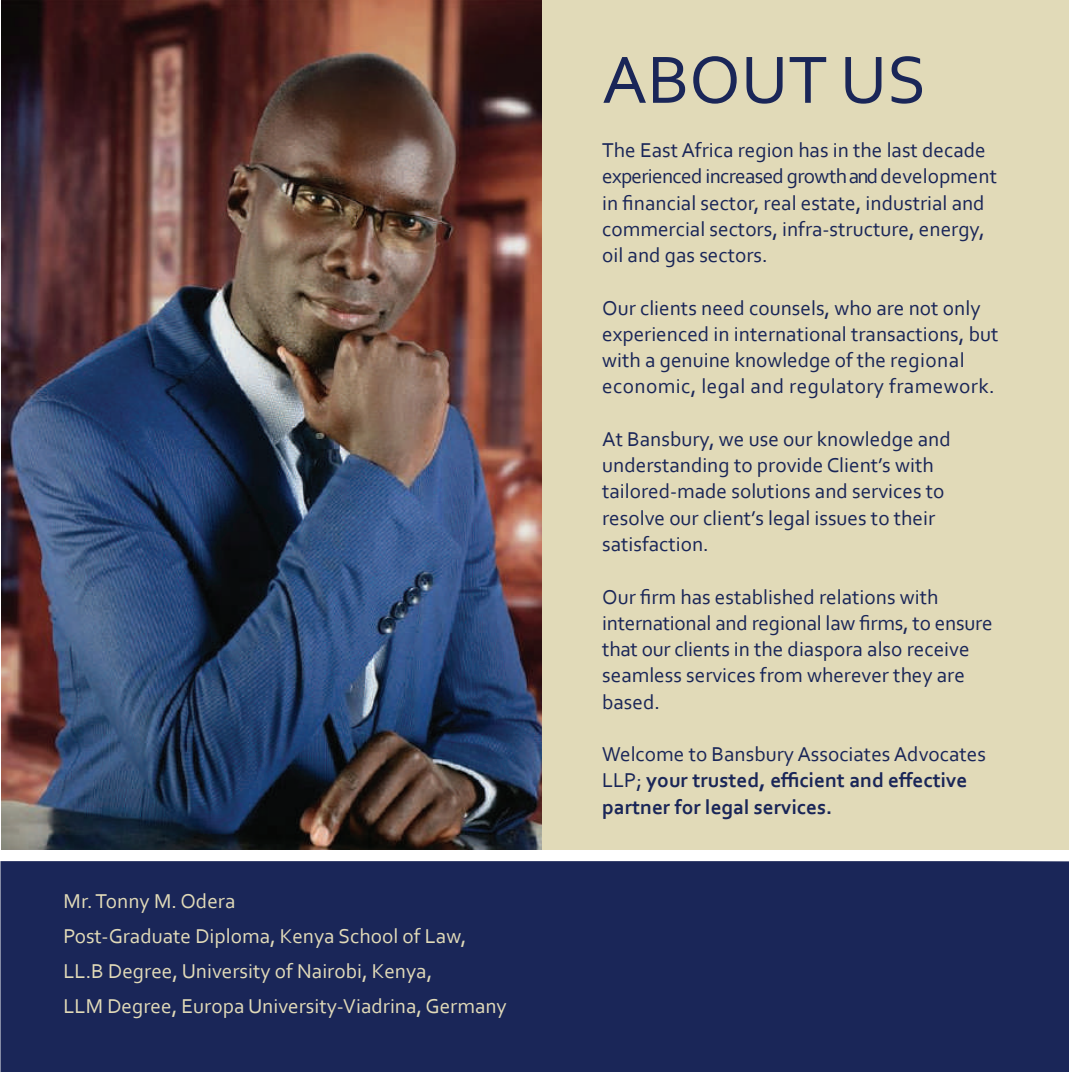
<style>
.page{position:relative;width:1069px;height:1072px;background:#fff}
.page>*{position:absolute;margin:0;border:0;box-sizing:border-box;transform-origin:0 0}
.t1{font:70px "Corbel";color:#1a2658}
.t2{font:21px/26.2px "Corbel";color:#1a2658}
.t3{font:21px/35px "Corbel";color:#e1dab8}
.t4{font:700 21px/26.2px "Corbel";color:#1a2658}
.s1{font-weight:400}
</style>
<div class="page">
<div style="left:1px;top:0;width:1068px;height:849px;background:#e1dab8"></div>
<div style="left:0;top:861px;width:1069px;height:211px;background:#1a2658"></div>
<img style="left:1px;top:0;width:541px;height:849px">
<p class="t3" style="left:64px;top:883px;width:445px">Mr. Tonny M. Odera<br>Post-Graduate Diploma, Kenya School of Law, LL.B Degree, University of Nairobi, Kenya,<br>LLM Degree, Europa University-Viadrina, Germany</p>
<h1 class="t1" style="left:602px;top:36px;width:325px">ABOUT US</h1>
<p class="t2" style="left:602px;top:136px;width:396px">The East Africa region has in the last decade experienced increased growth and development in financial sector, real estate, industrial and commercial sectors, infra-structure, energy, oil and gas sectors.</p>
<p class="t2" style="left:602px;top:294px;width:398px">Our clients need counsels, who are not only experienced in international transactions, but with a genuine knowledge of the regional economic, legal and regulatory framework.</p>
<p class="t2" style="left:602px;top:425px;width:350px">At Bansbury, we use our knowledge and understanding to provide Client’s with tailored-made solutions and services to resolve our client’s legal issues to their satisfaction.</p>
<p class="t2" style="left:602px;top:583px;width:392px">Our firm has established relations with international and regional law firms, to ensure that our clients in the diaspora also receive seamless services from wherever they are based.</p>
<p class="t4" style="left:602px;top:740px;width:385px"><span class="s1">Welcome to Bansbury Associates Advocates<br>LLP;</span> your trusted, efficient and effective partner for legal services.</p>
</div>
